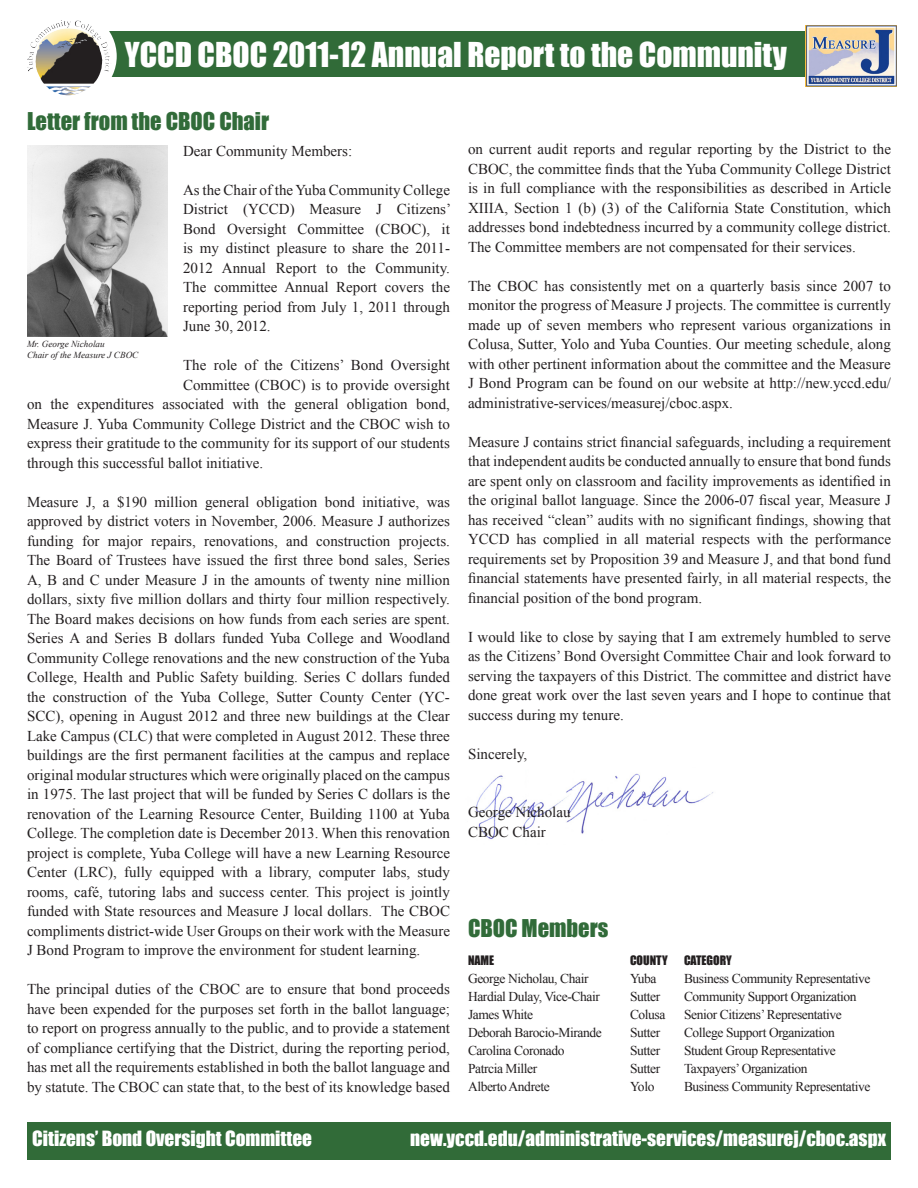
<style>
.page{position:relative;width:918px;height:1188px;background:#fff}
.page>*{position:absolute;margin:0;border:0;box-sizing:border-box;transform-origin:0 0}
.t1{font:31.5px "Impact";color:#fff}
.t2{font:22.5px "Impact";color:#316b39}
.t3{font:19.2px "Impact";color:#fff}
.t4{font:15px/19.5px "Times New Roman";color:#231f20;text-align:justify}
.t5{font:13.5px "Times New Roman";letter-spacing:-.03em;color:#231f20}
.t6{font:12px "Impact";color:#231f20}
.t7{font:italic 9.15px "Times New Roman";color:#231f20}
</style>
<div class="page">
<div style="left:48px;top:32px;width:847px;height:45px;background:#316b38"></div>
<svg style="left:10px;top:7px;width:107px;height:98px"></svg>
<img style="left:475px;top:773px;width:238px;height:66px">
<div style="left:27px;top:1123px;width:863px;height:37px;background:#316b38"></div>
<img style="left:27px;top:146px;width:140px;height:190px">
<img style="left:56px;top:20px;width:25px;height:8px">
<img style="left:806px;top:25px;width:91px;height:62px">
<p class="t1" style="left:125px;top:30px;width:664px">YCCD CBOC 2011-12 Annual Report to the Community</p>
<p class="t2" style="left:27px;top:104px;width:244px">Letter from the CBOC Chair</p>
<p class="t4" style="left:183px;top:141px;width:171px">Dear Community Members:</p>
<p class="t4" style="left:183px;top:180px;width:269px">As the Chair of the Yuba Community College District (YCCD) Measure J Citizens’ Bond Oversight Committee (CBOC), it is my distinct pleasure to share the 2011- 2012 Annual Report to the Community.<br>The committee Annual Report covers the reporting period from July 1, 2011 through June 30, 2012.</p>
<p class="t4" style="left:183px;top:355px;width:268px">The role of the Citizens’ Bond Oversight</p>
<p class="t4" style="left:183px;top:375px;width:268px">Committee (CBOC) is to provide oversight</p>
<p class="t4" style="left:27px;top:394px;width:424px">on the expenditures associated with the general obligation bond,</p>
<p class="t4" style="left:27px;top:414px;width:424px">Measure J. Yuba Community College District and the CBOC wish to</p>
<p class="t4" style="left:27px;top:433px;width:425px">express their gratitude to the community for its support of our students</p>
<p class="t4" style="left:27px;top:453px;width:238px">through this successful ballot initiative.</p>
<p class="t4" style="left:27px;top:492px;width:425px">Measure J, a $190 million general obligation bond initiative, was approved by district voters in November, 2006. Measure J authorizes funding for major repairs, renovations, and construction projects.<br>The Board of Trustees have issued the first three bond sales, Series A, B and C under Measure J in the amounts of twenty nine million dollars, sixty five million dollars and thirty four million respectively.<br>The Board makes decisions on how funds from each series are spent.<br>Series A and Series B dollars funded Yuba College and Woodland Community College renovations and the new construction of the Yuba College, Health and Public Safety building. Series C dollars funded the construction of the Yuba College, Sutter County Center (YC-SCC), opening in August 2012 and three new buildings at the Clear Lake Campus (CLC) that were completed in August 2012. These three buildings are the first permanent facilities at the campus and replace original modular structures which were originally placed on the campus in 1975. The last project that will be funded by Series C dollars is the renovation of the Learning Resource Center, Building 1100 at Yuba College. The completion date is December 2013. When this renovation project is complete, Yuba College will have a new Learning Resource Center (LRC), fully equipped with a library, computer labs, study rooms, café, tutoring labs and success center. This project is jointly funded with State resources and Measure J local dollars. The CBOC compliments district-wide User Groups on their work with the Measure J Bond Program to improve the environment for student learning.</p>
<p class="t4" style="left:27px;top:979px;width:425px">The principal duties of the CBOC are to ensure that bond proceeds have been expended for the purposes set forth in the ballot language; to report on progress annually to the public, and to provide a statement of compliance certifying that the District, during the reporting period, has met all the requirements established in both the ballot language and by statute. The CBOC can state that, to the best of its knowledge based</p>
<p class="t7" style="left:27px;top:338px;width:79px">Mr. George Nicholau</p>
<p class="t7" style="left:27px;top:349px;width:113px">Chair of the Measure J CBOC</p>
<p class="t4" style="left:468px;top:139px;width:425px">on current audit reports and regular reporting by the District to the CBOC, the committee finds that the Yuba Community College District is in full compliance with the responsibilities as described in Article XIIIA, Section 1 (b) (3) of the California State Constitution, which addresses bond indebtedness incurred by a community college district.<br>The Committee members are not compensated for their services.</p>
<p class="t4" style="left:468px;top:276px;width:425px">The CBOC has consistently met on a quarterly basis since 2007 to monitor the progress of Measure J projects. The committee is currently made up of seven members who represent various organizations in Colusa, Sutter, Yolo and Yuba Counties. Our meeting schedule, along with other pertinent information about the committee and the Measure J Bond Program can be found on our website at http://new.yccd.edu/ administrative-services/measurej/cboc.aspx.</p>
<p class="t4" style="left:468px;top:432px;width:425px">Measure J contains strict financial safeguards, including a requirement that independent audits be conducted annually to ensure that bond funds are spent only on classroom and facility improvements as identified in the original ballot language. Since the 2006-07 fiscal year, Measure J has received “clean” audits with no significant findings, showing that YCCD has complied in all material respects with the performance requirements set by Proposition 39 and Measure J, and that bond fund financial statements have presented fairly, in all material respects, the financial position of the bond program.</p>
<p class="t4" style="left:468px;top:627px;width:425px">I would like to close by saying that I am extremely humbled to serve as the Citizens’ Bond Oversight Committee Chair and look forward to serving the taxpayers of this District. The committee and district have done great work over the last seven years and I hope to continue that success during my tenure.</p>
<p class="t4" style="left:468px;top:744px;width:61px">Sincerely,</p>
<p class="t4" style="left:468px;top:802px;width:104px">George Nicholau</p>
<p class="t4" style="left:468px;top:822px;width:79px">CBOC Chair</p>
<p class="t2" style="left:468px;top:910px;width:142px">CBOC Members</p>
<p class="t6" style="left:468px;top:951px;width:28px">NAME</p>
<p class="t6" style="left:630px;top:951px;width:39px">COUNTY</p>
<p class="t6" style="left:684px;top:951px;width:49px">CATEGORY</p>
<p class="t5" style="left:468px;top:969px;width:122px">George Nicholau, Chair</p>
<p class="t5" style="left:630px;top:969px;width:28px">Yuba</p>
<p class="t5" style="left:684px;top:969px;width:188px">Business Community Representative</p>
<p class="t5" style="left:468px;top:987px;width:133px">Hardial Dulay, Vice-Chair</p>
<p class="t5" style="left:630px;top:987px;width:32px">Sutter</p>
<p class="t5" style="left:684px;top:987px;width:174px">Community Support Organization</p>
<p class="t5" style="left:468px;top:1005px;width:67px">James White</p>
<p class="t5" style="left:630px;top:1005px;width:37px">Colusa</p>
<p class="t5" style="left:684px;top:1005px;width:159px">Senior Citizens’ Representative</p>
<p class="t5" style="left:468px;top:1023px;width:135px">Deborah Barocio-Mirande</p>
<p class="t5" style="left:630px;top:1023px;width:32px">Sutter</p>
<p class="t5" style="left:684px;top:1023px;width:152px">College Support Organization</p>
<p class="t5" style="left:468px;top:1041px;width:98px">Carolina Coronado</p>
<p class="t5" style="left:630px;top:1041px;width:32px">Sutter</p>
<p class="t5" style="left:684px;top:1041px;width:153px">Student Group Representative</p>
<p class="t5" style="left:468px;top:1059px;width:71px">Patrcia Miller</p>
<p class="t5" style="left:630px;top:1059px;width:32px">Sutter</p>
<p class="t5" style="left:684px;top:1059px;width:125px">Taxpayers’ Organization</p>
<p class="t5" style="left:468px;top:1077px;width:83px">Alberto Andrete</p>
<p class="t5" style="left:630px;top:1077px;width:26px">Yolo</p>
<p class="t5" style="left:684px;top:1077px;width:188px">Business Community Representative</p>
<p class="t3" style="left:32px;top:1124px;width:281px">Citizens’ Bond Oversight Committee</p>
<p class="t3" style="left:410px;top:1124px;width:477px">new.yccd.edu/administrative-services/measurej/cboc.aspx</p>
</div>
